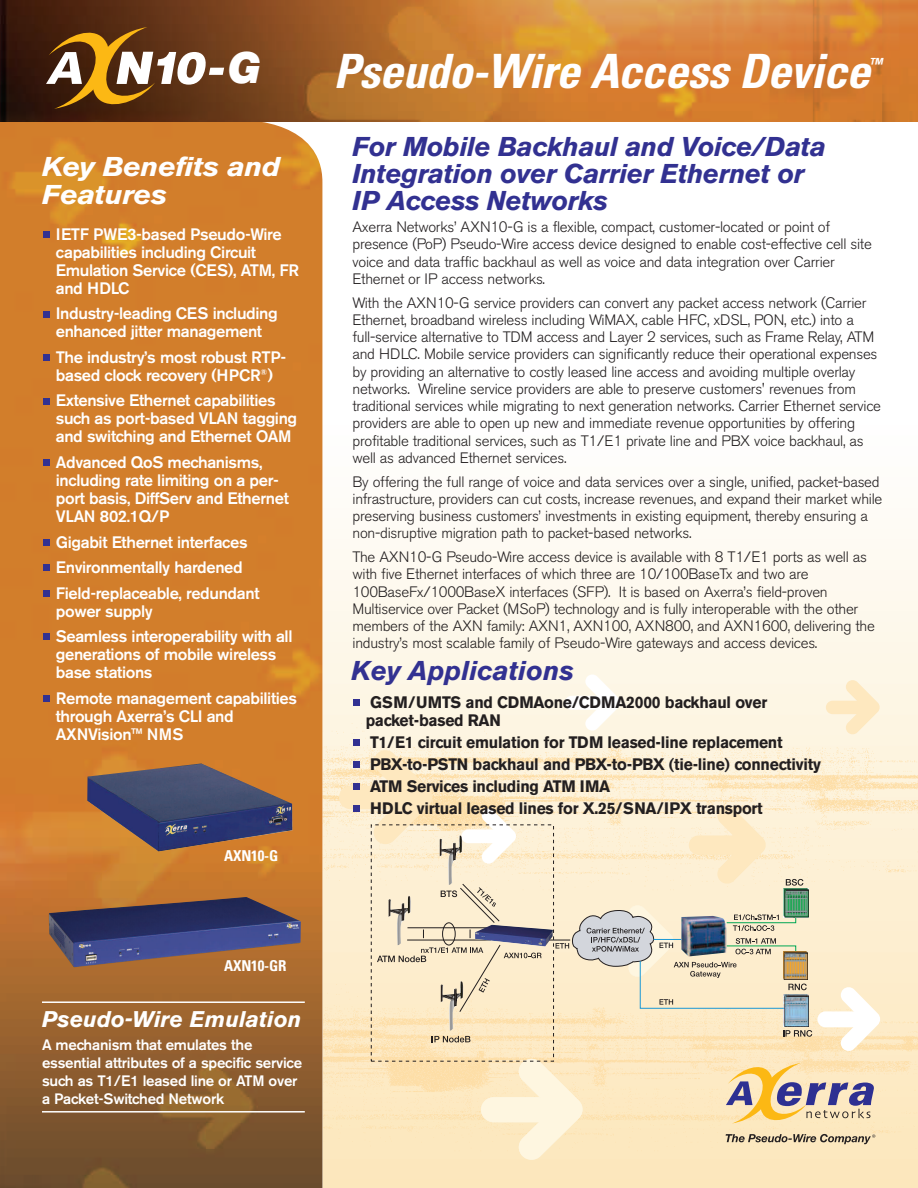
<style>
.page{position:relative;width:918px;height:1188px;background:#fff}
.page>*{position:absolute;margin:0;border:0;box-sizing:border-box;transform-origin:0 0}
.t1{font:italic 700 condensed 47.25px "Univers";letter-spacing:-.015em;color:#fff}
.t2{font:italic 900 43.2px "Helvetica Neue";color:#fff}
.t3{font:italic 700 27px/27px "Akzidenz Grotesk BE";letter-spacing:-.015em;color:#323191}
.t4{font:italic 700 27px/28.5px "Akzidenz Grotesk BE";letter-spacing:-.015em;color:#fff;scale:1.1 1}
.t5{font:italic 700 22.5px "Akzidenz Grotesk BE";color:#fff}
.t6{font:500 16.5px/18px "Akzidenz Grotesk BE";letter-spacing:-.025em;color:#fff}
.t7{font:700 16.5px/22px "Akzidenz Grotesk BE";letter-spacing:-.015em;color:#231f20;scale:.95 1}
.t8{font:italic 700 condensed 15.3px "Univers";color:#fff}
.t9{font:300 15px/17.2px "Akzidenz Grotesk BE";letter-spacing:-.02em;color:#231f20}
.t10{font:500 15px/18px "Akzidenz Grotesk BE";letter-spacing:-.015em;color:#fff}
.t11{font:700 condensed 15px "Univers";letter-spacing:-.01em;color:#fff}
</style>
<div class="page">
<div style="left:270px;top:1179px;width:648px;height:9px;background:#fce7bc"></div>
<div style="left:270px;top:1169px;width:648px;height:10px;background:#fce7bd"></div>
<div style="left:270px;top:642px;width:648px;height:10px;background:#fdf7e9"></div>
<div style="left:270px;top:632px;width:648px;height:10px;background:#fdf8ea"></div>
<div style="left:270px;top:622px;width:648px;height:10px;background:#fdf8eb"></div>
<div style="left:270px;top:611px;width:648px;height:10px;background:#fdf8ec"></div>
<div style="left:270px;top:601px;width:648px;height:10px;background:#fef9ed"></div>
<div style="left:270px;top:591px;width:648px;height:10px;background:#fef9ee"></div>
<div style="left:270px;top:580px;width:648px;height:10px;background:#fef9ef"></div>
<div style="left:270px;top:570px;width:648px;height:10px;background:#fef9f0"></div>
<div style="left:270px;top:560px;width:648px;height:10px;background:#fefaf1"></div>
<div style="left:270px;top:549px;width:648px;height:10px;background:#fefaf2"></div>
<div style="left:270px;top:539px;width:648px;height:10px;background:#fefaf3"></div>
<div style="left:270px;top:529px;width:648px;height:10px;background:#fefbf4"></div>
<div style="left:270px;top:518px;width:648px;height:10px;background:#fefbf5"></div>
<div style="left:270px;top:508px;width:648px;height:10px;background:#fefbf6"></div>
<div style="left:270px;top:498px;width:648px;height:10px;background:#fefcf7"></div>
<div style="left:270px;top:487px;width:648px;height:10px;background:#fefcf8"></div>
<div style="left:270px;top:477px;width:648px;height:10px;background:#fefcf9"></div>
<div style="left:270px;top:467px;width:648px;height:10px;background:#fefdf9"></div>
<div style="left:270px;top:456px;width:648px;height:11px;background:#fefdfb"></div>
<img style="left:322px;top:644px;width:596px;height:264px">
<img style="left:324px;top:904px;width:594px;height:265px">
<div style="left:817px;top:1011px;width:54px;height:16px;background:#fff;border-radius:8px"></div>
<svg style="left:841px;top:987px;width:40px;height:65px"></svg>
<div style="left:481px;top:1097px;width:87px;height:25px;background:#fef6e0;border-radius:13px"></div>
<svg style="left:519px;top:1058px;width:65px;height:103px"></svg>
<div style="left:689px;top:836px;width:66px;height:19px;background:#fee8bf;border-radius:10px"></div>
<svg style="left:717px;top:806px;width:50px;height:79px"></svg>
<div style="left:826px;top:701px;width:46px;height:13px;background:#fee8bf;border-radius:7px"></div>
<svg style="left:846px;top:679px;width:34px;height:56px"></svg>
<div style="left:339px;top:786px;width:80px;height:23px;background:#fee8bf;border-radius:12px"></div>
<svg style="left:374px;top:750px;width:59px;height:95px"></svg>
<div style="left:461px;top:829px;width:47px;height:14px;background:#fff;border-radius:7px"></div>
<svg style="left:482px;top:809px;width:35px;height:55px"></svg>
<div style="left:565px;top:696px;width:47px;height:14px;background:#fff;border-radius:7px"></div>
<svg style="left:585px;top:674px;width:36px;height:57px"></svg>
<img style="left:0;top:122px;width:322px;height:1066px">
<div style="left:44px;top:695px;width:6px;height:7px;background:#323191"></div>
<svg style="left:44px;top:634px;width:6px;height:6px"></svg>
<div style="left:44px;top:590px;width:6px;height:7px;background:#323191"></div>
<div style="left:44px;top:564px;width:6px;height:7px;background:#323191"></div>
<div style="left:44px;top:539px;width:6px;height:7px;background:#323191"></div>
<div style="left:44px;top:459px;width:6px;height:7px;background:#323191"></div>
<div style="left:44px;top:398px;width:6px;height:7px;background:#323191"></div>
<div style="left:44px;top:354px;width:6px;height:7px;background:#323191"></div>
<svg style="left:44px;top:311px;width:6px;height:6px"></svg>
<div style="left:44px;top:231px;width:6px;height:7px;background:#323191"></div>
<img style="left:0;top:0;width:918px;height:122px">
<svg style="left:46px;top:27px;width:178px;height:82px;background:#86613a"></svg>
<hr style="left:42px;top:1001px;width:263px;height:2px;background:#fff">
<hr style="left:42px;top:1111px;width:263px;height:2px;background:#fff">
<img style="left:87px;top:763px;width:205px;height:88px">
<img style="left:49px;top:897px;width:252px;height:70px">
<svg style="left:726px;top:1063px;width:149px;height:61px;background:#d6c0a1"></svg>
<svg style="left:726px;top:1134px;width:149px;height:10px"></svg>
<svg style="left:432px;top:1036px;width:38px;height:6px"></svg>
<svg style="left:786px;top:879px;width:17px;height:7px"></svg>
<svg style="left:783px;top:1030px;width:29px;height:7px"></svg>
<svg style="left:377px;top:944px;width:165px;height:69px;background:#f3e3c4"></svg>
<svg style="left:441px;top:883px;width:59px;height:41px;background:#ebddc3"></svg>
<hr style="left:407px;top:927px;width:83px;height:1px;background:#231f20">
<hr style="left:407px;top:940px;width:84px;height:1px;background:#231f20">
<div style="left:442px;top:922px;width:14px;height:23px;border:1px solid #231f20;border-radius:50%"></div>
<img style="left:440px;top:835px;width:23px;height:50px">
<img style="left:389px;top:896px;width:23px;height:49px">
<img style="left:441px;top:981px;width:23px;height:50px">
<img style="left:475px;top:925px;width:73px;height:21px">
<svg style="left:548px;top:904px;width:259px;height:105px;background:#dcd4bf"></svg>
<img style="left:783px;top:889px;width:25px;height:29px">
<img style="left:784px;top:951px;width:24px;height:28px">
<img style="left:783px;top:994px;width:25px;height:32px">
<div style="left:353px;top:805px;width:7px;height:7px;background:#323191"></div>
<div style="left:353px;top:783px;width:7px;height:7px;background:#323191"></div>
<div style="left:353px;top:761px;width:7px;height:7px;background:#323191"></div>
<div style="left:353px;top:739px;width:7px;height:7px;background:#323191"></div>
<div style="left:353px;top:699px;width:7px;height:7px;background:#323191"></div>
<h2 class="t2" style="left:228px;top:52px;width:35px">G</h2>
<p class="t8" style="left:869px;top:58px;width:15px">™</p>
<h1 class="t1" style="left:334px;top:54px;width:538px">Pseudo-Wire Access Device</h1>
<h3 class="t4" style="left:42px;top:154px;width:218px">Key Benefits and<br>Features</h3>
<p class="t6" style="left:56px;top:226px;width:245px">IETF PWE3-based Pseudo-Wire capabilities including Circuit<br>Emulation Service (CES), ATM, FR and HDLC</p>
<p class="t6" style="left:56px;top:306px;width:223px">Industry-leading CES including enhanced jitter management</p>
<p class="t6" style="left:56px;top:349px;width:232px">The industry’s most robust RTP&shy;based clock recovery (HPCR<sup>®</sup>)</p>
<p class="t6" style="left:56px;top:393px;width:243px">Extensive Ethernet capabilities such as port-based VLAN tagging and switching and Ethernet OAM</p>
<p class="t6" style="left:56px;top:454px;width:234px">Advanced QoS mechanisms, including rate limiting on a per&shy;port basis, DiffServ and Ethernet<br>VLAN 802.1Q/P</p>
<p class="t6" style="left:56px;top:530px;width:205px;line-height:25.5px">Gigabit Ethernet interfaces<br>Environmentally hardened<br>Field-replaceable, redundant</p>
<p class="t6" style="left:56px;top:599px;width:238px;line-height:25.5px">power supply<br>Seamless interoperability with all</p>
<p class="t6" style="left:56px;top:647px;width:222px">generations of mobile wireless base stations</p>
<p class="t6" style="left:56px;top:690px;width:243px">Remote management capabilities through Axerra’s CLI and<br>AXNVision™ NMS</p>
<p class="t11" style="left:224px;top:850px;width:56px">AXN10-G</p>
<p class="t11" style="left:224px;top:961px;width:64px">AXN10-GR</p>
<h3 class="t5" style="left:42px;top:1010px;width:261px">Pseudo-Wire Emulation</h3>
<p class="t10" style="left:42px;top:1037px;width:262px">A mechanism that emulates the essential attributes of a specific service such as T1/E1 leased line or ATM over a Packet-Switched Network</p>
<h3 class="t3" style="left:352px;top:134px;width:475px">For Mobile Backhaul and Voice/Data<br>Integration over Carrier Ethernet or<br>IP Access Networks</h3>
<p class="t9" style="left:352px;top:220px;width:521px">Axerra Networks’ AXN10-G is a flexible, compact, customer-located or point of presence (PoP) Pseudo-Wire access device designed to enable cost-effective cell site voice and data traffic backhaul as well as voice and data integration over Carrier Ethernet or IP access networks.</p>
<p class="t9" style="left:352px;top:295px;width:530px">With the AXN10-G service providers can convert any packet access network (Carrier Ethernet, broadband wireless including WiMAX, cable HFC, xDSL, PON, etc.) into a full-service alternative to TDM access and Layer 2 services, such as Frame Relay, ATM and HDLC. Mobile service providers can significantly reduce their operational expenses by providing an alternative to costly leased line access and avoiding multiple overlay networks. Wireline service providers are able to preserve customers' revenues from traditional services while migrating to next generation networks. Carrier Ethernet service providers are able to open up new and immediate revenue opportunities by offering profitable traditional services, such as T1/E1 private line and PBX voice backhaul, as well as advanced Ethernet services.</p>
<p class="t9" style="left:352px;top:474px;width:531px">By offering the full range of voice and data services over a single, unified, packet-based infrastructure, providers can cut costs, increase revenues, and expand their market while preserving business customers’ investments in existing equipment, thereby ensuring a non-disruptive migration path to packet-based networks.</p>
<p class="t9" style="left:352px;top:550px;width:524px">The AXN10-G Pseudo-Wire access device is available with 8 T1/E1 ports as well as with five Ethernet interfaces of which three are 10/100BaseTx and two are 100BaseFx/1000BaseX interfaces (SFP). It is based on Axerra’s field-proven Multiservice over Packet (MSoP) technology and is fully interoperable with the other members of the AXN family: AXN1, AXN100, AXN800, and AXN1600, delivering the industry’s most scalable family of Pseudo-Wire gateways and access devices.</p>
<h3 class="t3" style="left:352px;top:659px;width:224px">Key Applications</h3>
<p class="t7" style="left:366px;top:694px;width:424px;line-height:18px">GSM/UMTS and CDMAone/CDMA2000 backhaul over packet-based RAN</p>
<p class="t7" style="left:370px;top:732px;width:476px">T1/E1 circuit emulation for TDM leased-line replacement PBX-to-PSTN backhaul and PBX-to-PBX (tie-line) connectivity ATM Services including ATM IMA<br>HDLC virtual leased lines for X.25/SNA/IPX transport</p>
</div>
